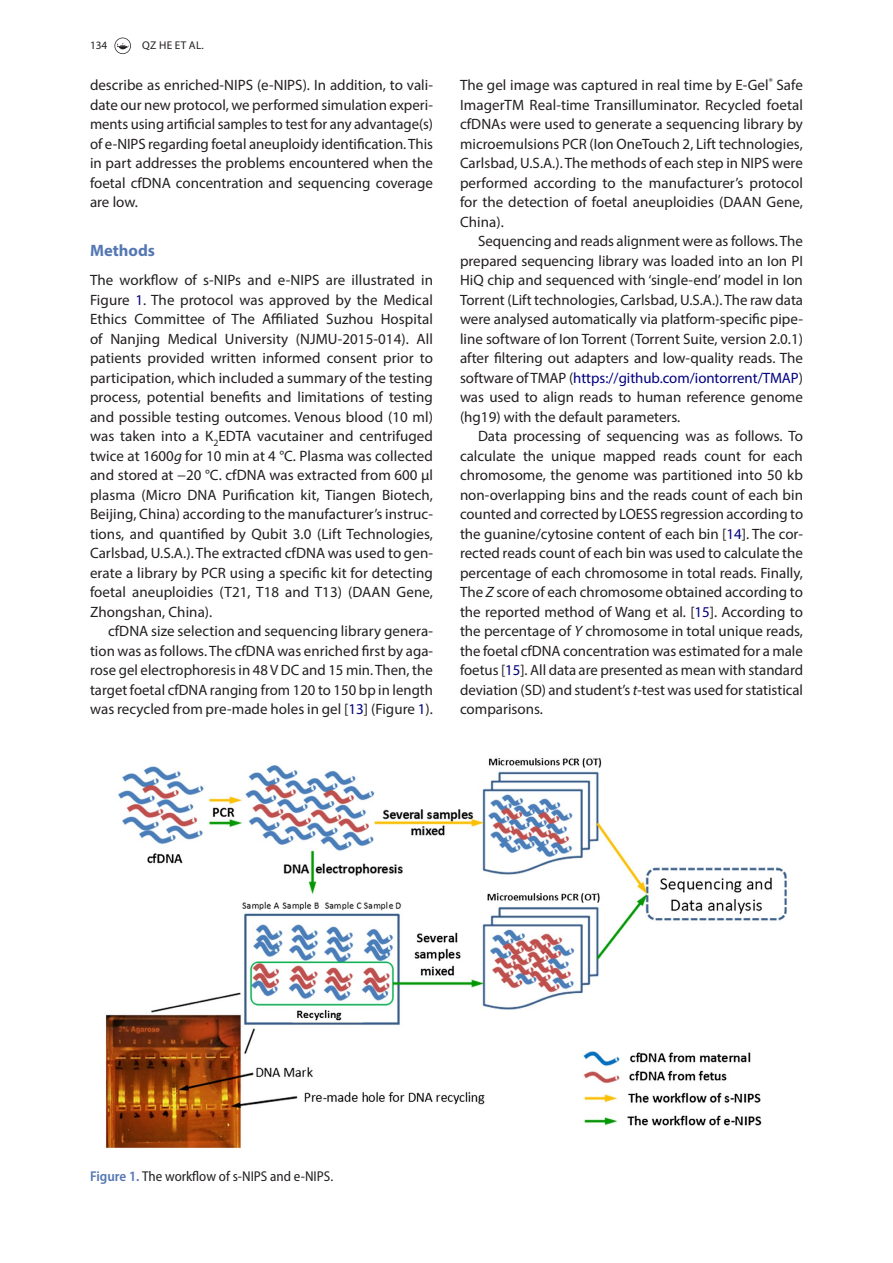
<style>
.page{position:relative;width:893px;height:1263px;background:#fff}
.page>*{position:absolute;margin:0;border:0;box-sizing:border-box;transform-origin:0 0}
.t1{font:700 16.5px "Myriad Pro";color:#5477b3}
.t2{font:15px/19.5px "Myriad Pro";color:#231f20;text-align:justify}
.t3{font:semi-condensed 14.25px "Myriad Pro";color:#231f20}
.t4{font:11.25px "Myriad Pro";letter-spacing:.02em;color:#231f20}
.s1{color:#000080}
.s2{font-style:italic}
.s3{font-weight:600;color:#5477b3}
</style>
<div class="page">
<svg style="left:114px;top:38px;width:17px;height:16px"></svg>
<img style="left:105px;top:758px;width:682px;height:391px">
<p class="t4" style="left:90px;top:39px;width:19px">134</p>
<p class="t4" style="left:142px;top:39px;width:63px">QZ HE ET AL.</p>
<p class="t2" style="left:90px;top:75px;width:345px">describe as enriched-NIPS (e-NIPS). In addition, to vali&shy;date our new protocol, we performed simulation experi&shy;ments using artificial samples to test for any advantage(s) of e-NIPS regarding foetal aneuploidy identification. This in part addresses the problems encountered when the foetal cfDNA concentration and sequencing coverage are low.</p>
<p class="t1" style="left:90px;top:240px;width:67px">Methods</p>
<p class="t2" style="left:90px;top:270px;width:345px">The workflow of s-NIPs and e-NIPS are illustrated in Figure <span class="s1">1</span>. The protocol was approved by the Medical Ethics Committee of The Affiliated Suzhou Hospital of Nanjing Medical University (NJMU-2015-014). All patients provided written informed consent prior to participation, which included a summary of the testing process, potential benefits and limitations of testing and possible testing outcomes. Venous blood (10 ml) was taken into a K<sub>2</sub>EDTA vacutainer and centrifuged twice at 1600<span class="s2">g</span> for 10 min at 4 °C. Plasma was collected and stored at −20 °C. cfDNA was extracted from 600 μl plasma (Micro DNA Purification kit, Tiangen Biotech, Beijing, China) according to the manufacturer’s instruc&shy;tions, and quantified by Qubit 3.0 (Lift Technologies, Carlsbad, U.S.A.). The extracted cfDNA was used to gen&shy;erate a library by PCR using a specific kit for detecting foetal aneuploidies (T21, T18 and T13) (DAAN Gene, Zhongshan, China).</p>
<p class="t2" style="left:90px;top:621px;width:345px;text-indent:18px">cfDNA size selection and sequencing library genera&shy;tion was as follows. The cfDNA was enriched first by aga&shy;rose gel electrophoresis in 48 V DC and 15 min. Then, the target foetal cfDNA ranging from 120 to 150 bp in length was recycled from pre-made holes in gel [<span class="s1">13</span>] (Figure <span class="s1">1</span>).</p>
<p class="t2" style="left:460px;top:75px;width:344px">The gel image was captured in real time by E-Gel<sup>®</sup> Safe ImagerTM Real-time Transilluminator. Recycled foetal cfDNAs were used to generate a sequencing library by microemulsions PCR (Ion OneTouch 2, Lift technologies, Carlsbad, U.S.A.). The methods of each step in NIPS were performed according to the manufacturer’s protocol for the detection of foetal aneuploidies (DAAN Gene, China).</p>
<p class="t2" style="left:460px;top:231px;width:345px;text-indent:18px">Sequencing and reads alignment were as follows. The prepared sequencing library was loaded into an Ion PI HiQ chip and sequenced with ‘single-end’ model in Ion Torrent (Lift technologies, Carlsbad, U.S.A.). The raw data were analysed automatically via platform-specific pipe&shy;line software of Ion Torrent (Torrent Suite, version 2.0.1) after filtering out adapters and low-quality reads. The software of TMAP (<span class="s1">https://github.com/iontorrent/TMAP</span>) was used to align reads to human reference genome (hg19) with the default parameters.</p>
<p class="t2" style="left:460px;top:426px;width:345px;text-indent:18px">Data processing of sequencing was as follows. To calculate the unique mapped reads count for each chromosome, the genome was partitioned into 50 kb non-overlapping bins and the reads count of each bin counted and corrected by LOESS regression according to the guanine/cytosine content of each bin [<span class="s1">14</span>]. The cor&shy;rected reads count of each bin was used to calculate the percentage of each chromosome in total reads. Finally, The <span class="s2">Z</span> score of each chromosome obtained according to the reported method of Wang et al. [<span class="s1">15</span>]. According to the percentage of <span class="s2">Y</span> chromosome in total unique reads, the foetal cfDNA concentration was estimated for a male foetus [<span class="s1">15</span>]. All data are presented as mean with standard deviation (SD) and student’s <span class="s2">t</span>-test was used for statistical comparisons.</p>
<p class="t3" style="left:90px;top:1168px;width:245px"><span class="s3">Figure 1.</span> The workflow of s-NI PS and e-NI PS.</p>
</div>
